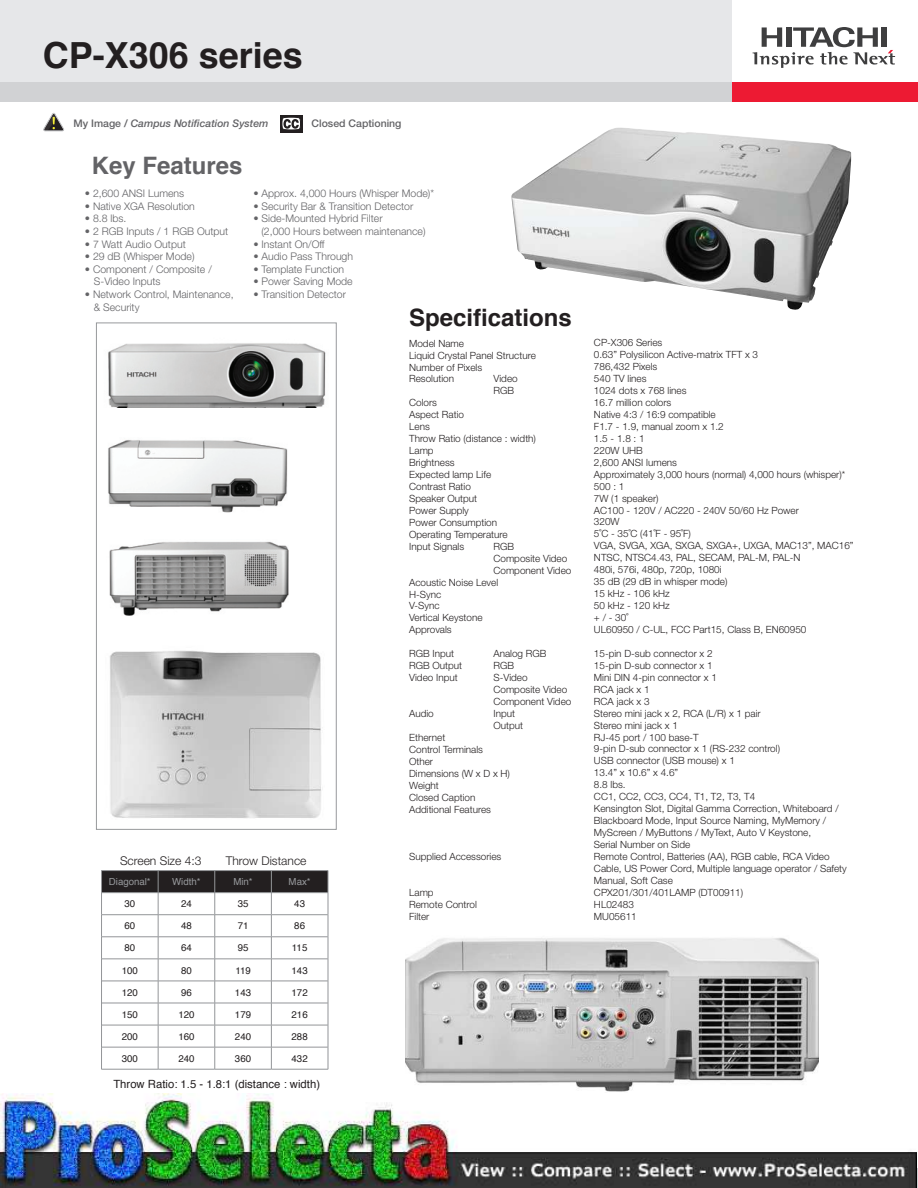
<style>
.page{position:relative;width:918px;height:1188px;background:#fff}
.page>*{position:absolute;margin:0;border:0;box-sizing:border-box;transform-origin:0 0}
.t1{font:700 36px "Helvetica";color:#231f20}
.t2{font:700 24px "Helvetica";color:#231f20}
.t3{font:700 24px "Helvetica";color:#636366}
.t4{font:300 12px "Helvetica Neue";color:#231f20}
.t5{font:11.25px "Helvetica";color:#231f20}
.t6{font:300 10.5px/12.6px "Helvetica Neue";color:#636366}
.t7{font:italic 500 10.5px "Helvetica Neue";color:#636366}
.t8{font:500 10.5px "Helvetica Neue";color:#636366}
.t9{font:300 9.9px/12px "Helvetica Neue";color:#231f20}
.t10{font:9.75px "Helvetica";color:#231f20}
.t11{font:9.75px "Helvetica";color:#97999c}
.s1{font-style:normal}
</style>
<div class="page">
<svg style="left:753px;top:27px;width:142px;height:41px"></svg>
<div style="left:731px;top:83px;width:187px;height:19px;background:#ed1a33"></div>
<div style="left:0;top:0;width:732px;height:83px;background:#e6e7e9"></div>
<div style="left:0;top:83px;width:732px;height:19px;background:#d1d2d4"></div>
<div style="left:280px;top:115px;width:23px;height:17px;background:#231f20"></div>
<svg style="left:282px;top:117px;width:19px;height:13px"></svg>
<svg style="left:43px;top:113px;width:21px;height:18px"></svg>
<div style="left:96px;top:323px;width:240px;height:507px;border:1px solid #97999c"></div>
<hr style="left:101px;top:870px;width:57px;height:1px;background:#939598">
<hr style="left:158px;top:870px;width:57px;height:1px;background:#939598">
<hr style="left:215px;top:870px;width:56px;height:1px;background:#939598">
<hr style="left:271px;top:870px;width:57px;height:1px;background:#939598">
<hr style="left:101px;top:1069px;width:57px;height:1px;background:#939598">
<hr style="left:158px;top:1069px;width:57px;height:1px;background:#939598">
<hr style="left:215px;top:1069px;width:56px;height:1px;background:#939598">
<hr style="left:271px;top:1069px;width:57px;height:1px;background:#939598">
<svg style="left:101px;top:871px;width:228px;height:198px"></svg>
<img style="left:405px;top:938px;width:414px;height:154px">
<img style="left:511px;top:127px;width:340px;height:183px">
<img style="left:108px;top:343px;width:218px;height:65px">
<img style="left:109px;top:650px;width:212px;height:168px">
<img style="left:109px;top:541px;width:180px;height:74px">
<img style="left:108px;top:440px;width:180px;height:73px">
<img style="left:0;top:1094px;width:917px;height:94px">
<h1 class="t1" style="left:43px;top:26px;width:262px">CP-X306 series</h1>
<p class="t7" style="left:74px;top:117px;width:197px"><span class="s1">My Image /</span> Campus Notification System</p>
<h2 class="t3" style="left:92px;top:147px;width:152px">Key Features</h2>
<p class="t8" style="left:312px;top:117px;width:91px">Closed Captioning</p>
<p class="t6" style="left:85px;top:187px;width:101px">• 2,600 ANSI Lumens</p>
<p class="t6" style="left:85px;top:200px;width:112px">• Native XGA Resolution</p>
<p class="t6" style="left:85px;top:212px;width:43px">• 8.8 lbs.</p>
<p class="t6" style="left:85px;top:225px;width:145px">• 2 RGB Inputs / 1 RGB Output</p>
<p class="t6" style="left:85px;top:237px;width:102px">• 7 Watt Audio Output</p>
<p class="t6" style="left:85px;top:250px;width:111px">• 29 dB (Whisper Mode)</p>
<p class="t6" style="left:94px;top:263px;width:119px;text-indent:-9px">• Component / Composite /<br>S-Video Inputs</p>
<p class="t6" style="left:94px;top:288px;width:141px;text-indent:-9px">• Network Control, Maintenance, &amp; Security</p>
<p class="t6" style="left:253px;top:187px;width:182px">• Approx. 4,000 Hours (Whisper Mode)*</p>
<p class="t6" style="left:253px;top:200px;width:162px">• Security Bar &amp; Transition Detector</p>
<p class="t6" style="left:261px;top:212px;width:166px;text-indent:-8px">• Side-Mounted Hybrid Filter<br>(2,000 Hours between maintenance)</p>
<p class="t6" style="left:253px;top:237px;width:73px">• Instant On/Off</p>
<p class="t6" style="left:253px;top:250px;width:101px">• Audio Pass Through</p>
<p class="t6" style="left:253px;top:263px;width:92px">• Template Function</p>
<p class="t6" style="left:253px;top:275px;width:101px">• Power Saving Mode</p>
<p class="t6" style="left:253px;top:288px;width:94px">• Transition Detector</p>
<h2 class="t2" style="left:409px;top:298px;width:164px">Specifications</h2>
<p class="t9" style="left:409px;top:337px;width:128px">Model Name<br>Liquid Crystal Panel Structure<br>Number of Pixels<br>Resolution</p>
<p class="t9" style="left:493px;top:373px;width:26px">Video<br>RGB</p>
<p class="t9" style="left:409px;top:397px;width:128px">Colors<br>Aspect Ratio<br>Lens<br>Throw Ratio (distance : width)<br>Lamp<br>Brightness<br>Expected lamp Life<br>Contrast Ratio<br>Speaker Output<br>Power Supply<br>Power Consumption<br>Operating Temperature<br>Input Signals</p>
<p class="t9" style="left:493px;top:540px;width:22px">RGB</p>
<p class="t9" style="left:493px;top:552px;width:75px">Composite Video</p>
<p class="t9" style="left:493px;top:564px;width:79px">Component Video</p>
<p class="t9" style="left:409px;top:576px;width:91px">Acoustic Noise Level</p>
<p class="t9" style="left:409px;top:588px;width:34px">H-Sync</p>
<p class="t9" style="left:409px;top:600px;width:32px">V-Sync</p>
<p class="t9" style="left:409px;top:612px;width:75px">Vertical Keystone</p>
<p class="t9" style="left:409px;top:624px;width:44px">Approvals</p>
<p class="t9" style="left:409px;top:648px;width:46px">RGB Input</p>
<p class="t9" style="left:493px;top:648px;width:55px">Analog RGB</p>
<p class="t9" style="left:409px;top:659px;width:55px">RGB Output</p>
<p class="t9" style="left:493px;top:659px;width:22px">RGB</p>
<p class="t9" style="left:409px;top:671px;width:50px">Video Input</p>
<p class="t9" style="left:493px;top:671px;width:79px">S-Video<br>Composite Video<br>Component Video</p>
<p class="t9" style="left:409px;top:707px;width:26px">Audio</p>
<p class="t9" style="left:493px;top:707px;width:31px">Input<br>Output</p>
<p class="t9" style="left:409px;top:731px;width:102px">Ethernet<br>Control Terminals<br>Other<br>Dimensions (W x D x H)<br>Weight<br>Closed Caption<br>Additional Features</p>
<p class="t4" style="left:120px;top:853px;width:83px">Screen Size 4:3</p>
<p class="t4" style="left:226px;top:853px;width:82px">Throw Distance</p>
<p class="t11" style="left:109px;top:874px;width:43px">Diagonal*</p>
<p class="t11" style="left:172px;top:874px;width:30px">Width*</p>
<p class="t11" style="left:233px;top:874px;width:21px">Min*</p>
<p class="t11" style="left:289px;top:874px;width:24px">Max*</p>
<p class="t10" style="left:124px;top:896px;width:12px">30</p>
<p class="t10" style="left:181px;top:896px;width:12px">24</p>
<p class="t10" style="left:238px;top:896px;width:12px">35</p>
<p class="t10" style="left:294px;top:896px;width:12px">43</p>
<p class="t10" style="left:124px;top:918px;width:12px">60</p>
<p class="t10" style="left:181px;top:918px;width:12px">48</p>
<p class="t10" style="left:238px;top:918px;width:12px">71</p>
<p class="t10" style="left:294px;top:918px;width:12px">86</p>
<p class="t10" style="left:124px;top:941px;width:12px">80</p>
<p class="t10" style="left:181px;top:941px;width:12px">64</p>
<p class="t10" style="left:238px;top:941px;width:12px">95</p>
<p class="t10" style="left:292px;top:941px;width:17px">115</p>
<p class="t10" style="left:122px;top:963px;width:18px">100</p>
<p class="t10" style="left:181px;top:963px;width:12px">80</p>
<p class="t10" style="left:235px;top:963px;width:17px">119</p>
<p class="t10" style="left:292px;top:963px;width:18px">143</p>
<p class="t10" style="left:122px;top:985px;width:18px">120</p>
<p class="t10" style="left:181px;top:985px;width:12px">96</p>
<p class="t10" style="left:235px;top:985px;width:18px">143</p>
<p class="t10" style="left:292px;top:985px;width:18px">172</p>
<p class="t10" style="left:122px;top:1007px;width:18px">150</p>
<p class="t10" style="left:178px;top:1007px;width:18px">120</p>
<p class="t10" style="left:235px;top:1007px;width:18px">179</p>
<p class="t10" style="left:292px;top:1007px;width:18px">216</p>
<p class="t10" style="left:122px;top:1029px;width:18px">200</p>
<p class="t10" style="left:178px;top:1029px;width:18px">160</p>
<p class="t10" style="left:235px;top:1029px;width:18px">240</p>
<p class="t10" style="left:292px;top:1029px;width:18px">288</p>
<p class="t10" style="left:122px;top:1051px;width:18px">300</p>
<p class="t10" style="left:178px;top:1051px;width:18px">240</p>
<p class="t10" style="left:235px;top:1051px;width:18px">360</p>
<p class="t10" style="left:292px;top:1051px;width:18px">432</p>
<p class="t5" style="left:113px;top:1076px;width:208px">Throw Ratio: 1.5 - 1.8:1 (distance : width)</p>
<p class="t9" style="left:409px;top:851px;width:94px">Supplied Accessories</p>
<p class="t9" style="left:409px;top:886px;width:69px">Lamp<br>Remote Control<br>Filter</p>
<p class="t9" style="left:594px;top:337px;width:261px">CP-X306 Series<br>0.63” Polysilicon Active-matrix TFT x 3<br>786,432 Pixels<br>540 TV lines<br>1024 dots x 768 lines<br>16.7 million colors<br>Native 4:3 / 16:9 compatible<br>F1.7 - 1.9, manual zoom x 1.2<br>1.5 - 1.8 : 1<br>220W UHB<br>2,600 ANSI lumens<br>Approximately 3,000 hours (normal) 4,000 hours (whisper)*<br>500 : 1<br>7W (1 speaker)<br>AC100 - 120V / AC220 - 240V 50/60 Hz Power<br>320W<br>5˚C - 35˚C (41˚F - 95˚F)<br>VGA, SVGA, XGA, SXGA, SXGA+, UXGA, MAC13”, MAC16”<br>NTSC, NTSC4.43, PAL, SECAM, PAL-M, PAL-N<br>480i, 576i, 480p, 720p, 1080i<br>35 dB (29 dB in whisper mode)<br>15 kHz - 106 kHz<br>50 kHz - 120 kHz<br>+ / - 30˚<br>UL60950 / C-UL, FCC Part15, Class B, EN60950</p>
<p class="t9" style="left:594px;top:647px;width:254px">15-pin D-sub connector x 2<br>15-pin D-sub connector x 1<br>Mini DIN 4-pin connector x 1<br>RCA jack x 1<br>RCA jack x 3<br>Stereo mini jack x 2, RCA (L/R) x 1 pair<br>Stereo mini jack x 1<br>RJ-45 port / 100 base-T<br>9-pin D-sub connector x 1 (RS-232 control)<br>USB connector (USB mouse) x 1<br>13.4” x 10.6” x 4.6”<br>8.8 lbs.<br>CC1, CC2, CC3, CC4, T1, T2, T3, T4<br>Kensington Slot, Digital Gamma Correction, Whiteboard /<br>Blackboard Mode, Input Source Naming, MyMemory /<br>MyScreen / MyButtons / MyText, Auto V Keystone,<br>Serial Number on Side<br>Remote Control, Batteries (AA), RGB cable, RCA Video<br>Cable, US Power Cord, Multiple language operator / Safety<br>Manual, Soft Case<br>CPX201/301/401LAMP (DT00911)<br>HL02483<br>MU05611</p>
</div>
